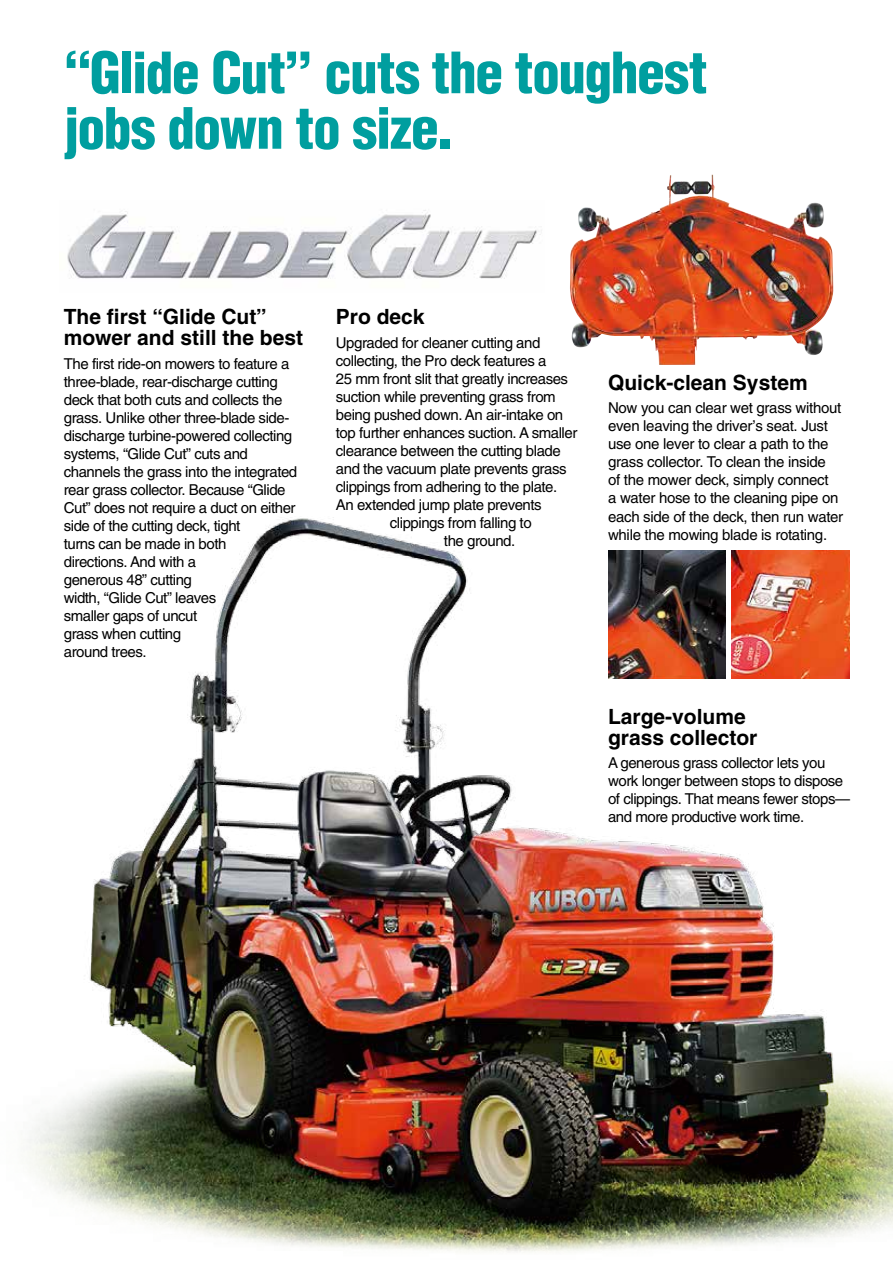
<style>
.page{position:relative;width:893px;height:1263px;background:#fff}
.page>*{position:absolute;margin:0;border:0;box-sizing:border-box;transform-origin:0 0}
.t1{font:900 condensed 55.5px/55.5px "Helvetica";letter-spacing:-.025em;color:#009e9f}
.t2{font:700 21px/21px "Helvetica";color:#000}
.t3{font:15px/18px "Helvetica";letter-spacing:-.03em;color:#000}
</style>
<div class="page">
<img style="left:67px;top:210px;width:475px;height:69px">
<img style="left:570px;top:175px;width:263px;height:190px">
<img style="left:27px;top:517px;width:866px;height:735px">
<h1 class="t1" style="left:64px;top:45px;width:645px">“Glide Cut” cuts the toughest jobs down to size.</h1>
<h2 class="t2" style="left:64px;top:306px;width:241px">The first “Glide Cut” mower and still the best</h2>
<p class="t3" style="left:64px;top:354px;width:235px">The first ride-on mowers to feature a three-blade, rear-discharge cutting deck that both cuts and collects the grass. Unlike other three-blade side&shy;discharge turbine-powered collecting systems, “Glide Cut” cuts and channels the grass into the integrated rear grass collector. Because “Glide<br>Cut” does not require a duct on either side of the cutting deck, tight<br>turns can be made in both<br>directions. And with a<br>generous 48” cutting<br>width, “Glide Cut” leaves<br>smaller gaps of uncut<br>grass when cutting<br>around trees.</p>
<h2 class="t2" style="left:336px;top:306px;width:90px">Pro deck</h2>
<p class="t3" style="left:336px;top:333px;width:206px">Upgraded for cleaner cutting and</p>
<p class="t3" style="left:336px;top:351px;width:212px">collecting, the Pro deck features a</p>
<p class="t3" style="left:336px;top:369px;width:234px">25 mm front slit that greatly increases</p>
<p class="t3" style="left:336px;top:387px;width:221px">suction while preventing grass from</p>
<p class="t3" style="left:336px;top:405px;width:229px">being pushed down. An air-intake on</p>
<p class="t3" style="left:336px;top:423px;width:243px">top further enhances suction. A smaller</p>
<p class="t3" style="left:336px;top:441px;width:226px">clearance between the cutting blade</p>
<p class="t3" style="left:336px;top:459px;width:232px">and the vacuum plate prevents grass</p>
<p class="t3" style="left:336px;top:477px;width:223px">clippings from adhering to the plate.</p>
<p class="t3" style="left:336px;top:495px;width:207px">An extended jump plate prevents</p>
<p class="t3" style="left:390px;top:513px;width:143px">clippings from falling to</p>
<p class="t3" style="left:444px;top:531px;width:73px">the ground.</p>
<h2 class="t2" style="left:608px;top:372px;width:201px">Quick-clean System</h2>
<p class="t3" style="left:608px;top:399px;width:237px">Now you can clear wet grass without even leaving the driver’s seat. Just use one lever to clear a path to the grass collector. To clean the inside<br>of the mower deck, simply connect<br>a water hose to the cleaning pipe on each side of the deck, then run water while the mowing blade is rotating.</p>
<h2 class="t2" style="left:608px;top:706px;width:151px">Large-volume grass collector</h2>
<p class="t3" style="left:608px;top:754px;width:243px">A generous grass collector lets you work longer between stops to dispose of clippings. That means fewer stops— and more productive work time.</p>
</div>
